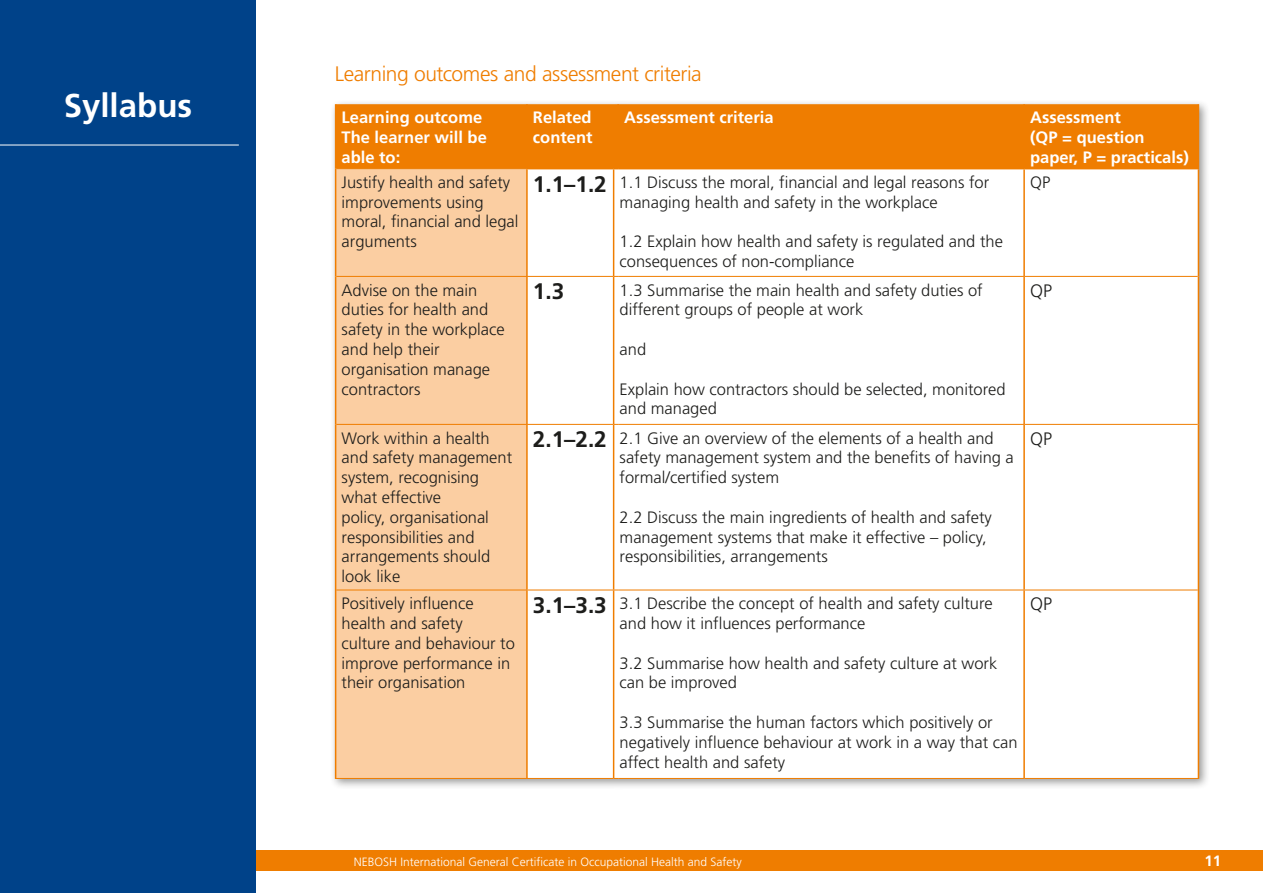
<style>
.page{position:relative;width:1263px;height:893px;background:#fff}
.page>*{position:absolute;margin:0;border:0;box-sizing:border-box;transform-origin:0 0}
.t1{font:700 33px "Frutiger";color:#fff}
.t2{font:700 22.5px "Frutiger LT Std";color:#1d1d1b}
.t3{font:300 21px "Frutiger";letter-spacing:-.02em;color:#ef7d00}
.t4{font:300 18px "Frutiger";color:#1d1d1b}
.t5{font:300 16.5px/19.8px "Frutiger";color:#1d1d1b}
.t6{font:700 16.5px/19.8px "Frutiger";color:#fff}
.t7{font:700 15px "Frutiger LT Std";color:#fff}
.t8{font:300 12px "Frutiger";color:#fff}
.s1{font-family:"Frutiger LT Std";font-weight:700;font-size:22.5px}
</style>
<div class="page">
<div style="left:256px;top:850px;width:1007px;height:21px;background:#ef7d00"></div>
<div style="left:0;top:0;width:256px;height:893px;background:#004289"></div>
<hr style="left:0;top:145px;width:239px;height:1px;background:#fff">
<div style="left:330px;top:99px;width:880px;height:691px;background:#1d1d1b;opacity:.45"></div>
<div style="left:336px;top:104px;width:862px;height:64px;background:#ef7d00"></div>
<div style="left:336px;top:169px;width:190px;height:609px;background:#fbcea2"></div>
<svg style="left:528px;top:169px;width:670px;height:609px"></svg>
<hr style="left:335px;top:104px;width:1px;height:65px;background:#ef7d00">
<hr style="left:526px;top:104px;width:2px;height:64px;background:#ef7d00">
<hr style="left:617px;top:104px;width:2px;height:64px;background:#ef7d00">
<hr style="left:1023px;top:104px;width:2px;height:64px;background:#ef7d00">
<hr style="left:1198px;top:104px;width:1px;height:64px;background:#ef7d00">
<hr style="left:335px;top:169px;width:1px;height:107px;background:#ef7d00">
<hr style="left:335px;top:276px;width:1px;height:148px;background:#ef7d00">
<hr style="left:335px;top:424px;width:1px;height:166px;background:#ef7d00">
<hr style="left:335px;top:590px;width:1px;height:188px;background:#ef7d00">
<hr style="left:336px;top:168px;width:190px;height:1px;background:#ef7d00">
<hr style="left:336px;top:276px;width:191px;height:1px;background:#ef7d00">
<hr style="left:336px;top:424px;width:191px;height:1px;background:#ef7d00">
<hr style="left:336px;top:590px;width:191px;height:1px;background:#ef7d00">
<hr style="left:335px;top:778px;width:192px;height:1px;background:#ef7d00">
<hr style="left:526px;top:169px;width:2px;height:107px;background:#ef7d00">
<hr style="left:526px;top:277px;width:2px;height:147px;background:#ef7d00">
<hr style="left:526px;top:425px;width:2px;height:165px;background:#ef7d00">
<hr style="left:526px;top:590px;width:2px;height:188px;background:#ef7d00">
<hr style="left:526px;top:168px;width:88px;height:1px;background:#ef7d00">
<hr style="left:527px;top:276px;width:87px;height:1px;background:#ef7d00">
<hr style="left:527px;top:424px;width:87px;height:1px;background:#ef7d00">
<hr style="left:527px;top:590px;width:87px;height:1px;background:#ef7d00">
<hr style="left:527px;top:778px;width:87px;height:1px;background:#ef7d00">
<hr style="left:613px;top:169px;width:1px;height:107px;background:#ef7d00">
<hr style="left:613px;top:277px;width:1px;height:147px;background:#ef7d00">
<hr style="left:613px;top:425px;width:1px;height:165px;background:#ef7d00">
<hr style="left:613px;top:590px;width:1px;height:188px;background:#ef7d00">
<hr style="left:618px;top:168px;width:406px;height:1px;background:#ef7d00">
<hr style="left:1024px;top:168px;width:175px;height:1px;background:#ef7d00">
<hr style="left:1023px;top:169px;width:2px;height:107px;background:#ef7d00">
<hr style="left:1023px;top:277px;width:2px;height:147px;background:#ef7d00">
<hr style="left:1023px;top:425px;width:2px;height:165px;background:#ef7d00">
<hr style="left:1023px;top:590px;width:2px;height:188px;background:#ef7d00">
<hr style="left:1198px;top:169px;width:1px;height:107px;background:#ef7d00">
<hr style="left:1198px;top:276px;width:1px;height:148px;background:#ef7d00">
<hr style="left:1198px;top:424px;width:1px;height:166px;background:#ef7d00">
<hr style="left:1198px;top:590px;width:1px;height:188px;background:#ef7d00">
<hr style="left:618px;top:276px;width:406px;height:1px;background:#ef7d00">
<hr style="left:618px;top:424px;width:406px;height:1px;background:#ef7d00">
<hr style="left:618px;top:590px;width:406px;height:1px;background:#ef7d00">
<hr style="left:618px;top:778px;width:406px;height:1px;background:#ef7d00">
<hr style="left:1024px;top:276px;width:174px;height:1px;background:#ef7d00">
<hr style="left:1024px;top:424px;width:174px;height:1px;background:#ef7d00">
<hr style="left:1024px;top:590px;width:174px;height:1px;background:#ef7d00">
<hr style="left:1024px;top:778px;width:175px;height:1px;background:#ef7d00">
<h1 class="t1" style="left:64px;top:86px;width:130px">Syllabus</h1>
<p class="t3" style="left:335px;top:61px;width:368px">Learning outcomes and assessment criteria</p>
<p class="t6" style="left:342px;top:107px;width:147px">Learning outcome<br>The learner will be able to:</p>
<p class="t6" style="left:533px;top:107px;width:61px">Related content</p>
<p class="t6" style="left:624px;top:107px;width:151px">Assessment criteria</p>
<p class="t6" style="left:1030px;top:107px;width:160px">Assessment<br>(QP = question paper, P = practicals)</p>
<p class="t5" style="left:342px;top:172px;width:178px">Justify health and safety improvements using moral, financial and legal arguments</p>
<p class="t5" style="left:620px;top:172px;width:371px;text-indent:-87px"><span class="s1">1.1–1.2</span> 1.1 Discuss the moral, financial and legal reasons for managing health and safety in the workplace</p>
<p class="t5" style="left:1030px;top:172px;width:22px">QP</p>
<p class="t5" style="left:620px;top:232px;width:385px">1.2 Explain how health and safety is regulated and the consequences of non-compliance</p>
<p class="t5" style="left:342px;top:280px;width:165px">Advise on the main duties for health and safety in the workplace and help their organisation manage contractors</p>
<h2 class="t2" style="left:533px;top:278px;width:33px">1.3</h2>
<p class="t5" style="left:620px;top:280px;width:365px">1.3 Summarise the main health and safety duties of different groups of people at work</p>
<p class="t5" style="left:620px;top:339px;width:28px">and</p>
<p class="t5" style="left:620px;top:379px;width:387px">Explain how contractors should be selected, monitored and managed</p>
<p class="t5" style="left:342px;top:428px;width:172px">Work within a health and safety management system, recognising what effective<br>policy, organisational responsibilities and arrangements should look like</p>
<p class="t5" style="left:620px;top:428px;width:396px;text-indent:-87px"><span class="s1">2.1–2.2</span> 2.1 Give an overview of the elements of a health and safety management system and the benefits of having a formal/certified system</p>
<p class="t5" style="left:620px;top:507px;width:374px">2.2 Discuss the main ingredients of health and safety management systems that make it effective – policy, responsibilities, arrangements</p>
<p class="t5" style="left:342px;top:594px;width:175px">Positively influence health and safety culture and behaviour to improve performance in their organisation</p>
<p class="t5" style="left:620px;top:594px;width:375px;text-indent:-87px"><span class="s1">3.1–3.3</span> 3.1 Describe the concept of health and safety culture and how it influences performance</p>
<p class="t5" style="left:620px;top:653px;width:379px">3.2 Summarise how health and safety culture at work can be improved</p>
<p class="t5" style="left:620px;top:712px;width:399px">3.3 Summarise the human factors which positively or negatively influence behaviour at work in a way that can affect health and safety</p>
<p class="t4" style="left:1030px;top:280px;width:23px">QP</p>
<p class="t4" style="left:1030px;top:428px;width:23px">QP</p>
<p class="t4" style="left:1030px;top:594px;width:23px">QP</p>
<p class="t8" style="left:354px;top:855px;width:390px">NEBOSH International General Certificate in Occupational Health and Safety</p>
<p class="t7" style="left:1204px;top:852px;width:18px">11</p>
</div>
